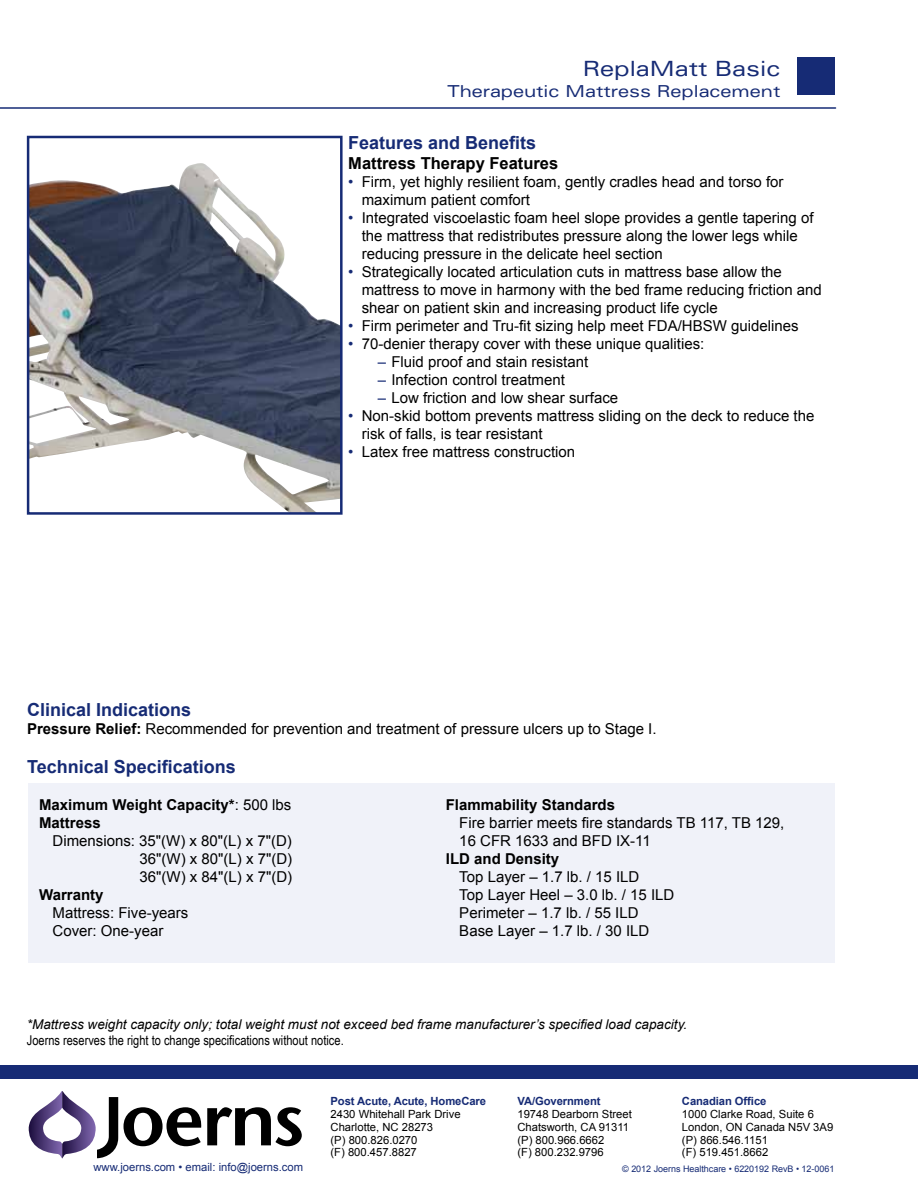
<style>
.page{position:relative;width:918px;height:1188px;background:#fff}
.page>*{position:absolute;margin:0;border:0;box-sizing:border-box;transform-origin:0 0}
.t1{font:expanded 21px "Univers";color:#162b75}
.t2{font:700 18px "Arial";color:#162b75}
.t3{font:expanded 16.5px "Univers";color:#162b75}
.t4{font:700 16.5px "Arial";color:#000}
.t5{font:15px/18px "Arial";color:#000}
.t6{font:700 15px/18px "Arial";color:#000}
.t7{font:italic 13.5px "Arial";color:#000}
.t8{font:13.5px "Arial Narrow";color:#000}
.t9{font:11.25px/12.8px "Arial";color:#000}
.t10{font:700 11.25px "Arial";letter-spacing:-.01em;color:#162b75}
.t11{font:11.25px "Arial";color:#162b75}
.t12{font:9px "Arial";letter-spacing:-.005em;color:#162b75}
.s1{color:#162b75}
.s2{font-weight:700}
.s3{font-weight:400}
</style>
<div class="page">
<div style="left:0;top:1065px;width:918px;height:14px;background:#162b75"></div>
<hr style="left:0;top:107px;width:836px;height:2px;background:#162b75">
<div style="left:797px;top:57px;width:37px;height:38px;background:#162b75"></div>
<img style="left:31px;top:163px;width:308px;height:348px">
<div style="left:27px;top:136px;width:316px;height:379px;border:3px solid #162b75"></div>
<div style="left:28px;top:783px;width:807px;height:179px;background:#f0f2f9"></div>
<svg style="left:124px;top:1107px;width:178px;height:39px"></svg>
<svg style="left:28px;top:1091px;width:90px;height:68px"></svg>
<h1 class="t1" style="left:583px;top:56px;width:199px">ReplaMatt Basic</h1>
<p class="t3" style="left:448px;top:81px;width:334px">Therapeutic Mattress Replacement</p>
<p class="t2" style="left:348px;top:131px;width:190px">Features and Benefits</p>
<p class="t4" style="left:348px;top:152px;width:211px">Mattress Therapy Features</p>
<p class="t5" style="left:362px;top:173px;width:423px;text-indent:-14px"><span class="s1">•</span> Firm, yet highly resilient foam, gently cradles head and torso for maximum patient comfort</p>
<p class="t5" style="left:362px;top:209px;width:453px;text-indent:-14px"><span class="s1">•</span> Integrated viscoelastic foam heel slope provides a gentle tapering of the mattress that redistributes pressure along the lower legs while reducing pressure in the delicate heel section</p>
<p class="t5" style="left:362px;top:263px;width:462px;text-indent:-14px"><span class="s1">•</span> Strategically located articulation cuts in mattress base allow the mattress to move in harmony with the bed frame reducing friction and shear on patient skin and increasing product life cycle</p>
<p class="t5" style="left:348px;top:317px;width:452px"><span class="s1">•</span> Firm perimeter and Tru-fit sizing help meet FDA/HBSW guidelines</p>
<p class="t5" style="left:348px;top:335px;width:358px"><span class="s1">•</span> 70-denier therapy cover with these unique qualities:</p>
<p class="t5" style="left:378px;top:353px;width:212px"><span class="s1">–</span> Fluid proof and stain resistant</p>
<p class="t5" style="left:378px;top:371px;width:188px"><span class="s1">–</span> Infection control treatment</p>
<p class="t5" style="left:378px;top:389px;width:242px"><span class="s1">–</span> Low friction and low shear surface</p>
<p class="t5" style="left:362px;top:407px;width:454px;text-indent:-14px"><span class="s1">•</span> Non-skid bottom prevents mattress sliding on the deck to reduce the risk of falls, is tear resistant</p>
<p class="t5" style="left:348px;top:443px;width:228px"><span class="s1">•</span> Latex free mattress construction</p>
<p class="t2" style="left:27px;top:698px;width:166px">Clinical Indications</p>
<p class="t5" style="left:27px;top:720px;width:631px"><span class="s2">Pressure Relief:</span> Recommended for prevention and treatment of pressure ulcers up to Stage I.</p>
<p class="t2" style="left:27px;top:755px;width:210px">Technical Specifications</p>
<p class="t6" style="left:39px;top:796px;width:254px">Maximum Weight Capacity*<span class="s3">: 500 lbs<br></span>Mattress</p>
<p class="t5" style="left:140px;top:831px;width:154px;text-align:justify;text-indent:-87px">Dimensions: 35"(W) x 80"(L) x 7"(D)<br>36"(W) x 80"(L) x 7"(D)<br>36"(W) x 84"(L) x 7"(D)</p>
<p class="t6" style="left:39px;top:886px;width:66px">Warranty</p>
<p class="t5" style="left:53px;top:903px;width:137px">Mattress: Five-years<br>Cover: One-year</p>
<p class="t6" style="left:446px;top:796px;width:171px">Flammability Standards</p>
<p class="t5" style="left:459px;top:813px;width:327px">Fire barrier meets fire standards TB 117, TB 129,<br>16 CFR 1633 and BFD IX-11</p>
<p class="t6" style="left:446px;top:850px;width:115px">ILD and Density</p>
<p class="t5" style="left:459px;top:867px;width:217px">Top Layer – 1.7 lb. / 15 ILD<br>Top Layer Heel – 3.0 lb. / 15 ILD<br>Perimeter – 1.7 lb. / 55 ILD<br>Base Layer – 1.7 lb. / 30 ILD</p>
<p class="t7" style="left:27px;top:1016px;width:662px">*Mattress weight capacity only; total weight must not exceed bed frame manufacturer’s specified load capacity.</p>
<p class="t8" style="left:27px;top:1031px;width:318px">Joerns reserves the right to change specifications without notice.</p>
<p class="t11" style="left:93px;top:1160px;width:211px">www.joerns.com • email: info@joerns.com</p>
<p class="t10" style="left:331px;top:1094px;width:157px">Post Acute, Acute, HomeCare</p>
<p class="t9" style="left:331px;top:1108px;width:132px">2430 Whitehall Park Drive<br>Charlotte, NC 28273<br>(P) 800.826.0270<br>(F) 800.457.8827</p>
<p class="t10" style="left:517px;top:1094px;width:85px">VA/Government</p>
<p class="t9" style="left:517px;top:1108px;width:116px">19748 Dearborn Street<br>Chatsworth, CA 91311 (P) 800.966.6662<br>(F) 800.232.9796</p>
<p class="t10" style="left:682px;top:1094px;width:86px">Canadian Office</p>
<p class="t9" style="left:682px;top:1108px;width:153px">1000 Clarke Road, Suite 6<br>London, ON Canada N5V 3A9 (P) 866.546.1151<br>(F) 519.451.8662</p>
<p class="t12" style="left:622px;top:1163px;width:214px">© 2012 Joerns Healthcare • 6220192 RevB • 12-0061</p>
</div>
